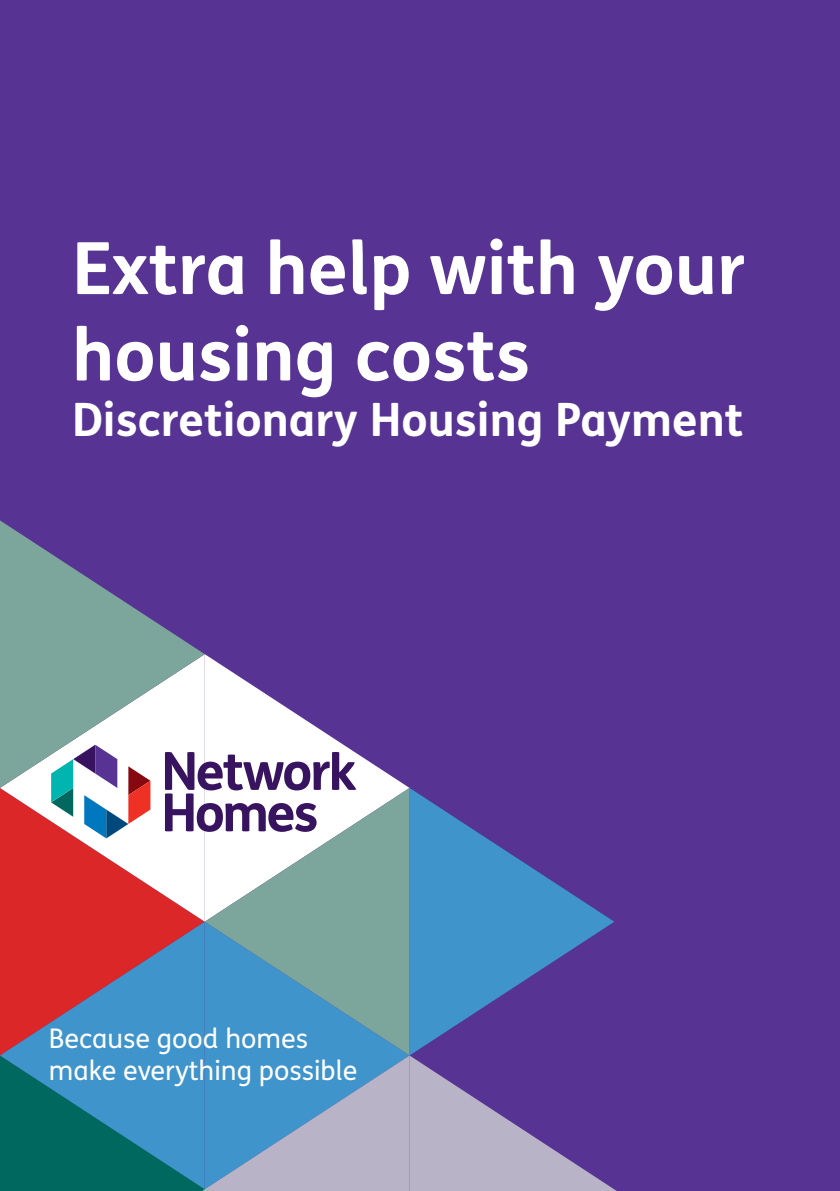
<style>
.page{position:relative;width:840px;height:1191px;background:#fff}
.page>*{position:absolute;margin:0;border:0;box-sizing:border-box;transform-origin:0 0}
.t1{font:700 72px/86.4px "FS Me";color:#fff}
.t2{font:700 46px "FS Me";color:#fff}
.t3{font:27px/32.4px "FS Me";color:#fff}
</style>
<div class="page">
<div style="left:0;top:0;width:839px;height:1191px;background:#573393"></div>
<svg style="left:0;top:788px;width:205px;height:133px;background:#e77071"></svg>
<svg style="left:0;top:520px;width:205px;height:268px;fill:#7ca59b"></svg>
<svg style="left:0;top:921px;width:205px;height:134px;background:#8d5d78"></svg>
<svg style="left:205px;top:654px;width:204px;height:134px"></svg>
<svg style="left:409px;top:788px;width:205px;height:267px"></svg>
<svg style="left:205px;top:788px;width:204px;height:267px;background:#7eadb7"></svg>
<svg style="left:0;top:1055px;width:617px;height:136px"></svg>
<svg style="left:51px;top:744px;width:99px;height:94px;background:#b1b3c1"></svg>
<svg style="left:165px;top:752px;width:191px;height:80px;background:#afa1bf"></svg>
<h1 class="t1" style="left:72px;top:222px;width:674px">Extra help with your housing costs</h1>
<h2 class="t2" style="left:72px;top:384px;width:672px">Discretionary Housing Payment</h2>
<p class="t3" style="left:49px;top:1021px;width:310px">Because good homes make everything possible</p>
</div>
